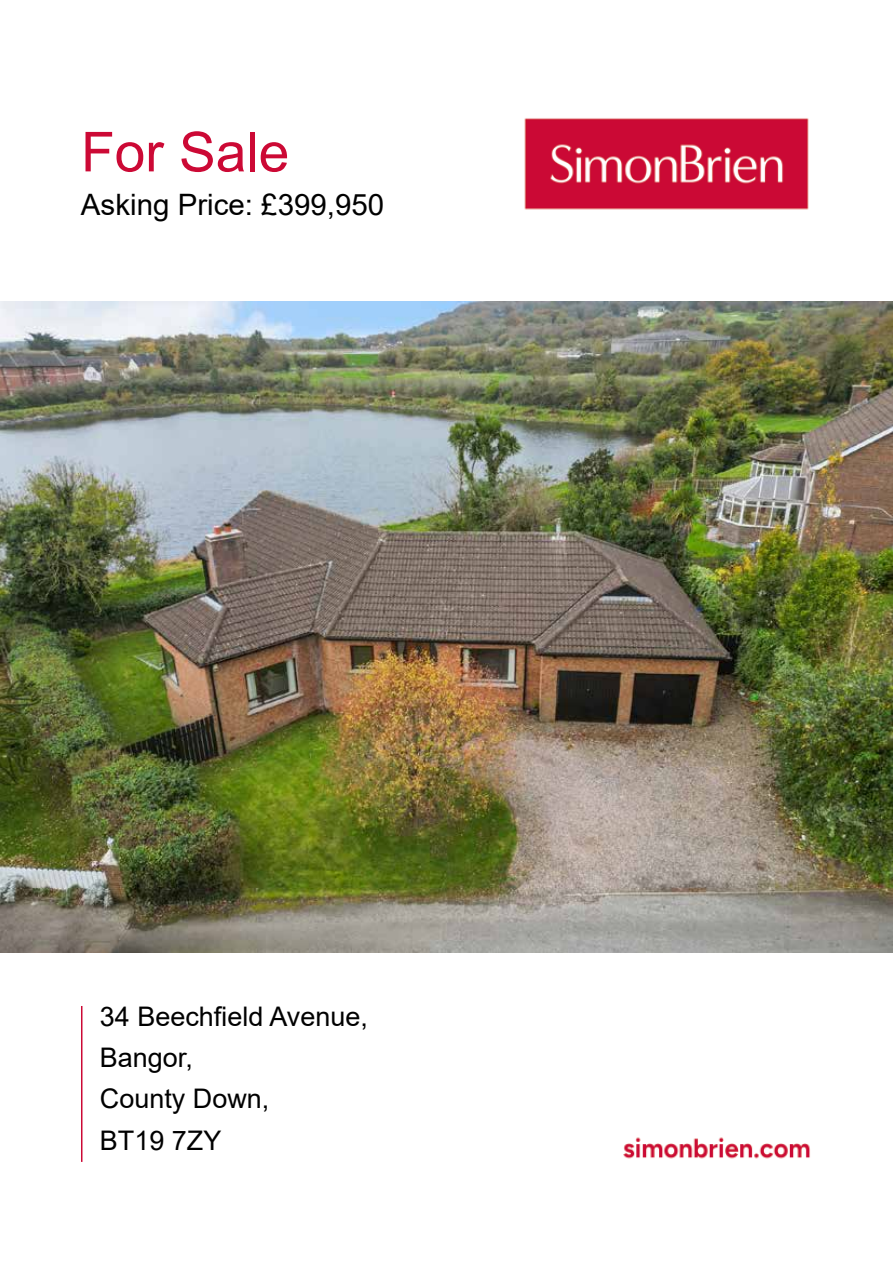
<style>
.page{position:relative;width:893px;height:1263px;background:#fff}
.page>*{position:absolute;margin:0;border:0;box-sizing:border-box;transform-origin:0 0}
.t1{font:55.2px "Arial";color:#cc0935}
.t2{font:29.55px "Arial";color:#000}
.t3{font:27px/41.4px "Arial";color:#000}
</style>
<div class="page">
<img style="left:524px;top:118px;width:285px;height:92px">
<img style="left:623px;top:1137px;width:187px;height:22px">
<img style="left:0;top:302px;width:893px;height:650px">
<hr style="left:81px;top:1006px;width:1px;height:156px;background:#cc0935">
<h1 class="t1" style="left:81px;top:114px;width:210px">For Sale</h1>
<p class="t2" style="left:81px;top:184px;width:305px">Asking Price: £399,950</p>
<p class="t3" style="left:100px;top:995px;width:270px">34 Beechfield Avenue,<br>Bangor,<br>County Down,<br>BT19 7ZY</p>
</div>
